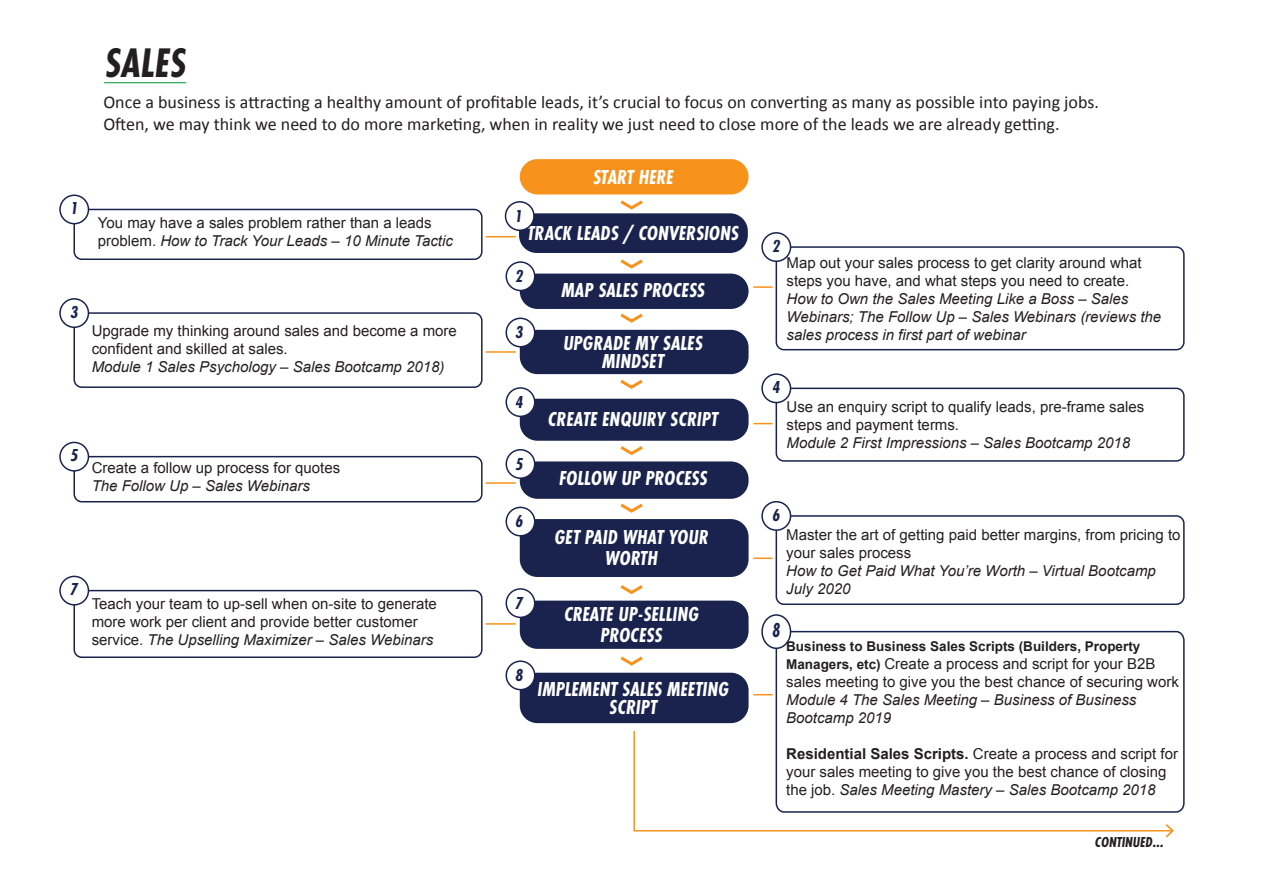
<style>
.page{position:relative;width:1263px;height:893px;background:#fff}
.page>*{position:absolute;margin:0;border:0;box-sizing:border-box;transform-origin:0 0}
.t1{font:italic 700 42.9px "Futura PT Cond";color:#231f20}
.t2{font:italic 700 21.15px "Futura PT Cond";color:#19234e;scale:.85 1}
.t3{font:italic 700 21px/18px "Futura PT Cond";color:#fff;text-align:center}
.t4{font:18px/21.6px "Calibri";color:#231f20}
.t5{font:italic 700 18px "Futura PT Cond";color:#19234e}
.t6{font:15px/18px "Arial";color:#231f20}
.t7{font:italic 15px/18px "Arial";color:#231f20}
.t8{font:italic 700 15px "Futura PT Cond";color:#231f20}
.t9{font:700 13.5px "Arial";color:#231f20}
.s1{font-style:italic}
.s2{font-weight:700;font-size:13.5px}
.s3{font-weight:700}
</style>
<div class="page">
<hr style="left:104px;top:82px;width:82px;height:1px;background:#1ca148">
<div style="left:520px;top:159px;width:228px;height:35px;background:#f7931d;border-radius:18px"></div>
<svg style="left:620px;top:200px;width:23px;height:10px"></svg>
<svg style="left:620px;top:259px;width:23px;height:10px"></svg>
<svg style="left:620px;top:313px;width:23px;height:10px"></svg>
<svg style="left:620px;top:379px;width:23px;height:10px"></svg>
<svg style="left:620px;top:446px;width:23px;height:10px"></svg>
<svg style="left:620px;top:503px;width:23px;height:10px"></svg>
<div style="left:519px;top:213px;width:229px;height:40px;background:#19234e;border-radius:18px"></div>
<div style="left:505px;top:202px;width:29px;height:28px;background:#fff;border-radius:50%"></div>
<div style="left:505px;top:201px;width:30px;height:30px;border:2px solid #19234e;border-radius:50%"></div>
<div style="left:520px;top:274px;width:228px;height:35px;background:#19234e;border-radius:18px"></div>
<div style="left:506px;top:262px;width:29px;height:28px;background:#fff;border-radius:50%"></div>
<div style="left:505px;top:261px;width:30px;height:30px;border:2px solid #19234e;border-radius:50%"></div>
<div style="left:520px;top:330px;width:228px;height:44px;background:#19234e;border-radius:18px"></div>
<div style="left:506px;top:318px;width:29px;height:29px;background:#fff;border-radius:50%"></div>
<div style="left:505px;top:318px;width:30px;height:29px;border:2px solid #19234e;border-radius:50%"></div>
<svg style="left:620px;top:656px;width:23px;height:10px"></svg>
<div style="left:520px;top:673px;width:228px;height:50px;background:#19234e;border-radius:18px"></div>
<div style="left:506px;top:661px;width:29px;height:29px;background:#fff;border-radius:50%"></div>
<div style="left:505px;top:660px;width:30px;height:30px;border:2px solid #19234e;border-radius:50%"></div>
<div style="left:520px;top:399px;width:228px;height:42px;background:#19234e;border-radius:18px"></div>
<div style="left:506px;top:388px;width:29px;height:28px;background:#fff;border-radius:50%"></div>
<div style="left:505px;top:387px;width:30px;height:30px;border:2px solid #19234e;border-radius:50%"></div>
<div style="left:520px;top:461px;width:228px;height:38px;background:#19234e;border-radius:18px"></div>
<div style="left:506px;top:450px;width:29px;height:28px;background:#fff;border-radius:50%"></div>
<div style="left:505px;top:449px;width:30px;height:30px;border:2px solid #19234e;border-radius:50%"></div>
<div style="left:520px;top:519px;width:228px;height:58px;background:#19234e;border-radius:18px"></div>
<div style="left:506px;top:507px;width:29px;height:29px;background:#fff;border-radius:50%"></div>
<div style="left:505px;top:507px;width:30px;height:30px;border:2px solid #19234e;border-radius:50%"></div>
<svg style="left:620px;top:585px;width:23px;height:10px"></svg>
<div style="left:520px;top:601px;width:228px;height:48px;background:#19234e;border-radius:18px"></div>
<div style="left:506px;top:589px;width:29px;height:28px;background:#fff;border-radius:50%"></div>
<div style="left:505px;top:588px;width:30px;height:30px;border:2px solid #19234e;border-radius:50%"></div>
<div style="left:59px;top:195px;width:30px;height:29px;border:2px solid #19234e;border-radius:50%"></div>
<svg style="left:73px;top:208px;width:410px;height:52px"></svg>
<div style="left:761px;top:232px;width:30px;height:30px;border:2px solid #19234e;border-radius:50%"></div>
<svg style="left:775px;top:246px;width:410px;height:105px"></svg>
<div style="left:761px;top:373px;width:30px;height:30px;border:2px solid #19234e;border-radius:50%"></div>
<div style="left:761px;top:501px;width:30px;height:30px;border:2px solid #19234e;border-radius:50%"></div>
<svg style="left:775px;top:514px;width:410px;height:91px"></svg>
<div style="left:59px;top:298px;width:30px;height:30px;border:2px solid #19234e;border-radius:50%"></div>
<svg style="left:73px;top:312px;width:410px;height:76px"></svg>
<div style="left:59px;top:442px;width:30px;height:30px;border:2px solid #19234e;border-radius:50%"></div>
<svg style="left:73px;top:455px;width:410px;height:48px"></svg>
<div style="left:59px;top:576px;width:30px;height:30px;border:2px solid #19234e;border-radius:50%"></div>
<svg style="left:73px;top:589px;width:410px;height:69px"></svg>
<div style="left:761px;top:614px;width:30px;height:35px;border:2px solid #19234e;border-radius:50%"></div>
<svg style="left:775px;top:630px;width:410px;height:183px"></svg>
<hr style="left:486px;top:236px;width:30px;height:1px;background:#f7931d">
<hr style="left:753px;top:286px;width:20px;height:2px;background:#f7931d">
<svg style="left:753px;top:387px;width:432px;height:75px"></svg>
<hr style="left:486px;top:482px;width:30px;height:2px;background:#f7931d">
<hr style="left:486px;top:623px;width:30px;height:2px;background:#f7931d">
<hr style="left:753px;top:557px;width:20px;height:2px;background:#f7931d">
<svg style="left:753px;top:694px;width:20px;height:1px"></svg>
<hr style="left:486px;top:351px;width:30px;height:2px;background:#f7931d">
<svg style="left:633px;top:729px;width:541px;height:103px"></svg>
<svg style="left:1166px;top:824px;width:8px;height:13px"></svg>
<h1 class="t1" style="left:105px;top:38px;width:83px">SALES</h1>
<p class="t4" style="left:103px;top:91px;width:997px">Once a business is attracting a healthy amount of profitable leads, it’s crucial to focus on converting as many as possible into paying jobs.<br>Often, we may think we need to do more marketing, when in reality we just need to close more of the leads we are already getting.</p>
<p class="t5" style="left:70px;top:198px;width:9px">1</p>
<p class="t6" style="left:98px;top:213px;width:356px">You may have a sales problem rather than a leads problem. <span class="s1">How to Track Your Leads – 10 Minute Tactic</span></p>
<p class="t5" style="left:70px;top:301px;width:9px">3</p>
<p class="t6" style="left:92px;top:322px;width:367px">Upgrade my thinking around sales and become a more confident and skilled at sales.</p>
<p class="t7" style="left:92px;top:358px;width:354px">Module 1 Sales Psychology – Sales Bootcamp 2018)</p>
<p class="t5" style="left:70px;top:445px;width:9px">5</p>
<p class="t6" style="left:92px;top:459px;width:250px">Create a follow up process for quotes</p>
<p class="t7" style="left:92px;top:477px;width:220px">The Follow Up – Sales Webinars</p>
<p class="t5" style="left:70px;top:579px;width:9px">7</p>
<p class="t6" style="left:92px;top:595px;width:347px">Teach your team to up-sell when on-site to generate more work per client and provide better customer service. <span class="s1">The Upselling Maximizer – Sales Webinars</span></p>
<p class="t5" style="left:515px;top:205px;width:9px">1</p>
<h3 class="t3" style="left:593px;top:168px;width:82px">START HERE</h3>
<h3 class="t3" style="left:528px;top:224px;width:213px">TRACK LEADS / CONVERSIONS</h3>
<p class="t5" style="left:515px;top:265px;width:9px">2</p>
<p class="t5" style="left:515px;top:322px;width:9px">3</p>
<p class="t5" style="left:515px;top:391px;width:9px">4</p>
<p class="t5" style="left:515px;top:453px;width:9px">5</p>
<p class="t5" style="left:515px;top:511px;width:9px">6</p>
<p class="t5" style="left:515px;top:592px;width:9px">7</p>
<p class="t5" style="left:515px;top:665px;width:9px">8</p>
<h3 class="t3" style="left:562px;top:281px;width:145px">MAP SALES PROCESS</h3>
<h3 class="t3" style="left:563px;top:334px;width:141px">UPGRADE MY SALES<br>MINDSET</h3>
<h3 class="t3" style="left:548px;top:410px;width:172px">CREATE ENQUIRY SCRIPT</h3>
<h3 class="t3" style="left:559px;top:469px;width:150px">FOLLOW UP PROCESS</h3>
<h3 class="t3" style="left:554px;top:527px;width:156px;line-height:21px">GET PAID WHAT YOUR<br>WORTH</h3>
<h3 class="t3" style="left:564px;top:604px;width:136px;line-height:21px">CREATE UP-SELLING<br>PROCESS</h3>
<h3 class="t3" style="left:538px;top:680px;width:193px">IMPLEMENT SALES MEETING<br>SCRIPT</h3>
<p class="t5" style="left:772px;top:235px;width:9px">2</p>
<p class="t6" style="left:786px;top:254px;width:357px">Map out your sales process to get clarity around what steps you have, and what steps you need to create.</p>
<p class="t7" style="left:786px;top:290px;width:376px">How to Own the Sales Meeting Like a Boss – Sales<br>Webinars; The Follow Up – Sales Webinars (reviews the sales process in first part of webinar</p>
<p class="t5" style="left:772px;top:377px;width:9px">4</p>
<p class="t6" style="left:786px;top:398px;width:359px">Use an enquiry script to qualify leads, pre-frame sales steps and payment terms.</p>
<p class="t7" style="left:786px;top:434px;width:345px">Module 2 First Impressions – Sales Bootcamp 2018</p>
<p class="t5" style="left:772px;top:504px;width:9px">6</p>
<p class="t6" style="left:786px;top:526px;width:396px">Master the art of getting paid better margins, from pricing to your sales process</p>
<p class="t7" style="left:786px;top:562px;width:371px">How to Get Paid What You’re Worth – Virtual Bootcamp<br>July 2020</p>
<h2 class="t2" style="left:772px;top:618px;width:11px">8</h2>
<p class="t9" style="left:786px;top:637px;width:356px">Business to Business Sales Scripts (Builders, Property</p>
<p class="t6" style="left:786px;top:655px;width:394px"><span class="s2">Managers, etc)</span> Create a process and script for your B2B sales meeting to give you the best chance of securing work</p>
<p class="t7" style="left:786px;top:691px;width:352px">Module 4 The Sales Meeting – Business of Business<br>Bootcamp 2019</p>
<p class="t6" style="left:786px;top:745px;width:393px"><span class="s3">Residential Sales Scripts.</span> Create a process and script for your sales meeting to give you the best chance of closing the job. <span class="s1">Sales Meeting Mastery – Sales Bootcamp 2018</span></p>
<p class="t8" style="left:1095px;top:833px;width:70px">CONTINUED...</p>
</div>
